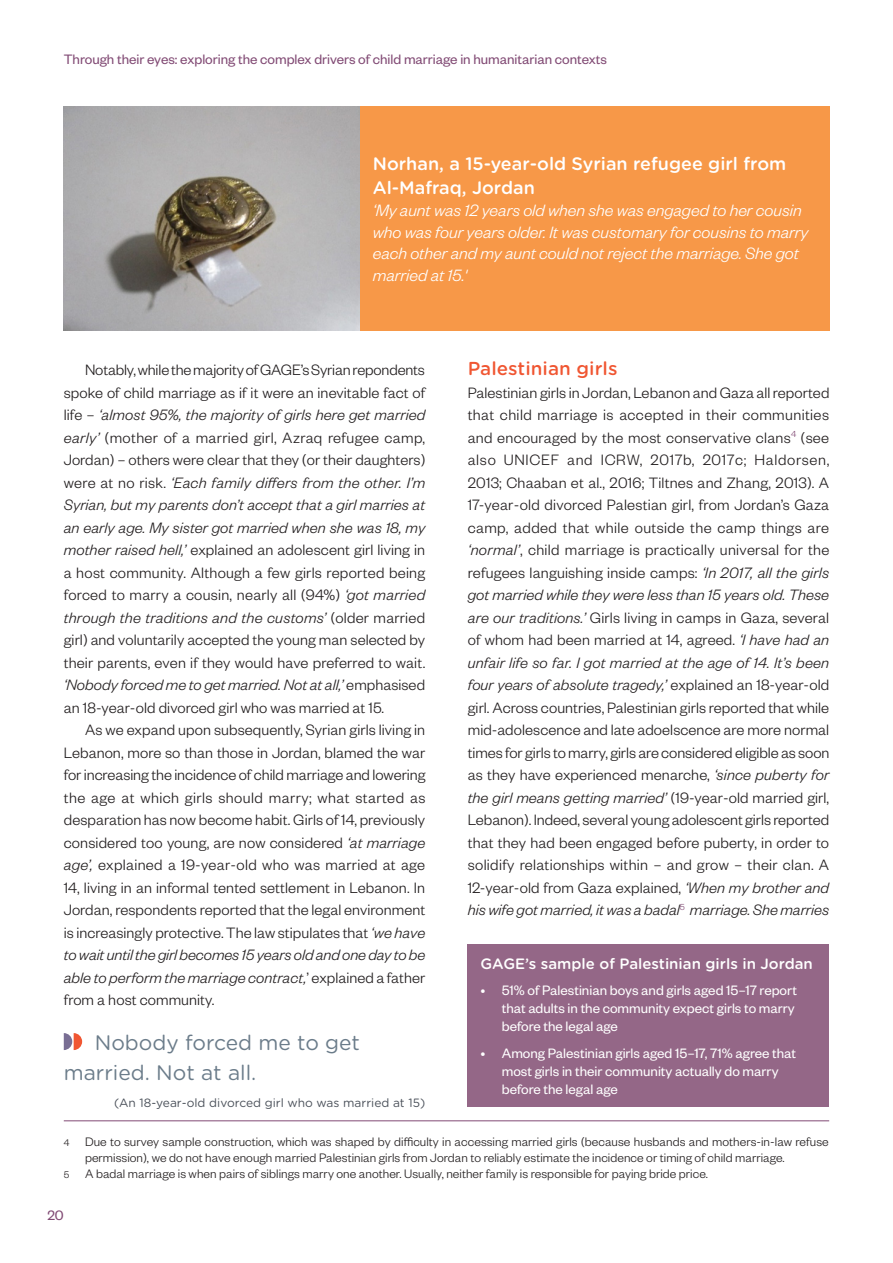
<style>
.page{position:relative;width:893px;height:1263px;background:#fff}
.page>*{position:absolute;margin:0;border:0;box-sizing:border-box;transform-origin:0 0}
.Quotes{font:21px/30px "Gotham Rounded";color:#6b7c8a}
.diagram_content{font:italic 300 18px/21.6px "Founders Grotesk";color:#fff}
.Key_findings{font:500 18px/24px "Gotham Rounded";color:#fff}
.Heading_2_no_number{font:500 18px "Gotham Rnd S Sm";color:#f05632}
.Body_text{font:300 16.5px/22.5px "Founders Grotesk";letter-spacing:.005em;color:#231f20;text-align:justify}
.Body_text_1st_Para{font:300 16.5px/22.5px "Founders Grotesk";letter-spacing:.005em;color:#231f20;text-align:justify}
.t1{font:15px/18px "Founders Grotesk";color:#fff}
.t2{font:15px "Founders Grotesk";color:#814a74}
.Fact_box_title{font:500 15px "Gotham Rounded";color:#fff}
.Footnotes{font:300 13.5px/16.2px "Founders Grotesk";letter-spacing:.005em;color:#231f20}
.Quotes_source{font:12px "Gotham Rounded";color:#4b515a}
.s1{font-style:italic}
.s2{font-size:10.5px}
</style>
<div class="page">
<hr style="left:64px;top:1120px;width:765px;height:1px;background:#814a74">
<img style="left:64px;top:106px;width:296px;height:224px">
<div style="left:360px;top:106px;width:469px;height:224px;background:#f79848"></div>
<svg style="left:64px;top:1033px;width:18px;height:17px"></svg>
<div style="left:468px;top:944px;width:361px;height:162px;background:#946787"></div>
<p class="t2" style="left:64px;top:50px;width:545px">Through their eyes: exploring the complex drivers of child marriage in humanitarian contexts</p>
<p class="Key_findings" style="left:373px;top:151px;width:415px">Norhan, a 15-year-old Syrian refugee girl from<br>Al-Mafraq, Jordan</p>
<p class="diagram_content" style="left:373px;top:198px;width:437px">‘My aunt was 12 years old when she was engaged to her cousin who was four years older. It was customary for cousins to marry each other and my aunt could not reject the marriage. She got married at 15.'</p>
<p class="Body_text" style="left:64px;top:358px;width:363px;text-indent:21px">Notably, while the majority of GAGE’s Syrian repondents spoke of child marriage as if it were an inevitable fact of life – <span class="s1">‘almost 95%, the majority of girls here get married early’</span> (mother of a married girl, Azraq refugee camp, Jordan) – others were clear that they (or their daughters) were at no risk. <span class="s1">‘Each family differs from the other. I’m Syrian, but my parents don’t accept that a girl marries at an early age. My sister got married when she was 18, my mother raised hell,’</span> explained an adolescent girl living in a host community. Although a few girls reported being forced to marry a cousin, nearly all (94%) <span class="s1">‘got married through the traditions and the customs’</span> (older married girl) and voluntarily accepted the young man selected by their parents, even if they would have preferred to wait. <span class="s1">‘Nobody forced me to get married. Not at all,’</span> emphasised an 18-year-old divorced girl who was married at 15.</p>
<p class="Body_text" style="left:64px;top:718px;width:363px;text-indent:21px">As we expand upon subsequently, Syrian girls living in Lebanon, more so than those in Jordan, blamed the war for increasing the incidence of child marriage and lowering the age at which girls should marry; what started as desparation has now become habit. Girls of 14, previously considered too young, are now considered <span class="s1">‘at marriage age’,</span> explained a 19-year-old who was married at age 14, living in an informal tented settlement in Lebanon. In Jordan, respondents reported that the legal environment is increasingly protective. The law stipulates that <span class="s1">‘we have to wait until the girl becomes 15 years old and one day to be able to perform the marriage contract,</span>’ explained a father from a host community.</p>
<p class="Quotes" style="left:64px;top:1027px;width:298px;text-indent:31px">Nobody forced me to get married. Not at all.</p>
<p class="Quotes_source" style="left:114px;top:1094px;width:313px">(An 18-year-old divorced girl who was married at 15)</p>
<p class="Heading_2_no_number" style="left:468px;top:355px;width:151px">Palestinian girls</p>
<p class="Body_text_1st_Para" style="left:468px;top:380px;width:363px">Palestinian girls in Jordan, Lebanon and Gaza all reported that child marriage is accepted in their communities and encouraged by the most conservative clans<sup>4</sup> (see also UNICEF and ICRW, 2017b, 2017c; Haldorsen, 2013; Chaaban et al., 2016; Tiltnes and Zhang, 2013). A 17-year-old divorced Palestian girl, from Jordan’s Gaza camp, added that while outside the camp things are <span class="s1">‘normal’</span>, child marriage is practically universal for the refugees languishing inside camps: <span class="s1">‘In 2017, all the girls got married while they were less than 15 years old. These are our traditions.’</span> Girls living in camps in Gaza, several of whom had been married at 14, agreed. <span class="s1">‘I have had an unfair life so far. I got married at the age of 14. It’s been four years of absolute tragedy,’</span> explained an 18-year-old girl. Across countries, Palestinian girls reported that while mid-adolescence and late adoelscence are more normal times for girls to marry, girls are considered eligible as soon as they have experienced menarche, <span class="s1">‘since puberty for the girl means getting married’</span> (19-year-old married girl, Lebanon). Indeed, several young adolescent girls reported that they had been engaged before puberty, in order to solidify relationships within – and grow – their clan. A 12-year-old from Gaza explained, <span class="s1">‘When my brother and his wife got married, it was a badal</span><sup>5</sup> <span class="s1">marriage. She marries</span></p>
<p class="Fact_box_title" style="left:480px;top:953px;width:334px">GAGE’s sample of Palestinian girls in Jordan</p>
<p class="t1" style="left:502px;top:981px;width:297px;text-indent:-21px">• 51% of Palestinian boys and girls aged 15–17 report that adults in the community expect girls to marry before the legal age</p>
<p class="t1" style="left:502px;top:1043px;width:296px;text-indent:-21px">• Among Palestinian girls aged 15–17, 71% agree that most girls in their community actually do marry before the legal age</p>
<p class="Footnotes" style="left:85px;top:1132px;width:745px;text-indent:-21px"><span class="s2">4</span> Due to survey sample construction, which was shaped by difficulty in accessing married girls (because husbands and mothers-in-law refuse permission), we do not have enough married Palestinian girls from Jordan to reliably estimate the incidence or timing of child marriage.</p>
<p class="Footnotes" style="left:64px;top:1165px;width:646px"><span class="s2">5</span> A badal marriage is when pairs of siblings marry one another. Usually, neither family is responsible for paying bride price.</p>
<p class="t2" style="left:47px;top:1206px;width:18px">20</p>
</div>
